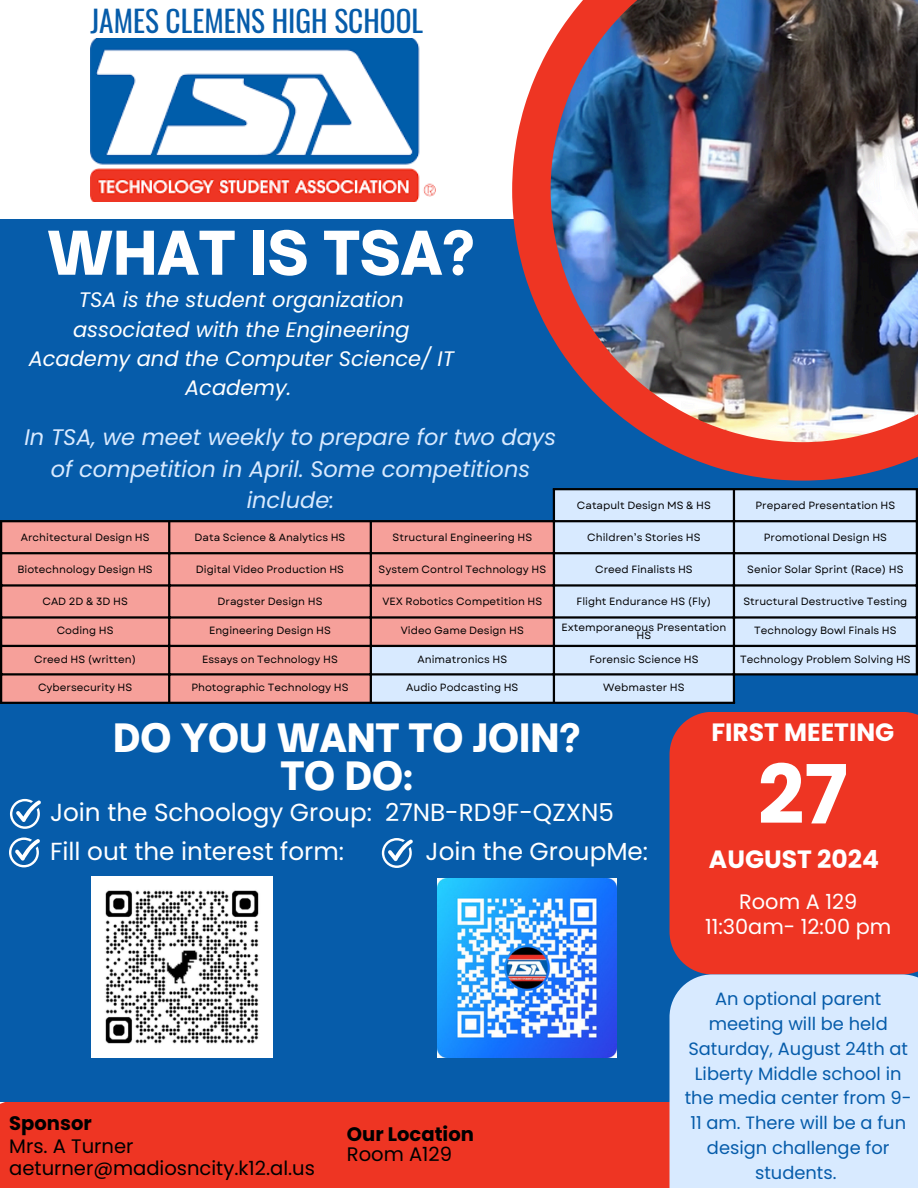
<style>
.page{position:relative;width:918px;height:1188px;background:#fff}
.page>*{position:absolute;margin:0;border:0;box-sizing:border-box;transform-origin:0 0}
.t1{font:700 81.45px "Poppins";color:#fff}
.t2{font:900 57.75px "Open Sauce One";color:#fff}
.t3{font:900 37.5px/38.2px "Open Sauce One";color:#fff;text-align:center}
.t4{font:29.4px "Oswald";color:#065caa}
.t5{font:700 25.05px "Poppins";color:#fff}
.t6{font:24.75px "Poppins";color:#fff}
.t7{font:italic 22.5px/31.5px "Poppins";color:#d8eaff;text-align:center}
.t8{font:italic 21px/29.2px "Poppins";color:#fff;text-align:center}
.t9{font:20.85px/25px "Poppins";color:#fff;text-align:center}
.t10{font:19.5px "Poppins";color:#000}
.t11{font:700 19.5px "Poppins";color:#000}
.t12{font:17.85px/24.8px "Poppins";color:#065caa;text-align:center}
.t13{font:10.5px/7.8px "Garet";color:#000;text-align:center}
</style>
<div class="page">
<div style="left:0;top:1023px;width:918px;height:165px;background:#ee3523"></div>
<div style="left:0;top:220px;width:918px;height:882px;background:#065caa"></div>
<svg style="left:512px;top:45px;width:406px;height:436px"></svg>
<img style="left:551px;top:0;width:367px;height:442px">
<img style="left:90px;top:39px;width:346px;height:162px">
<svg style="left:10px;top:799px;width:31px;height:30px"></svg>
<svg style="left:9px;top:838px;width:31px;height:29px"></svg>
<svg style="left:382px;top:838px;width:31px;height:30px"></svg>
<svg style="left:552px;top:490px;width:364px;height:212px;background:#c8def7"></svg>
<svg style="left:2px;top:522px;width:551px;height:180px;background:#f0a6a2"></svg>
<hr style="left:0;top:522px;width:2px;height:180px;background:#000">
<hr style="left:168px;top:522px;width:2px;height:180px;background:#000">
<hr style="left:370px;top:522px;width:2px;height:180px;background:#000">
<hr style="left:553px;top:490px;width:2px;height:212px;background:#000">
<hr style="left:733px;top:490px;width:2px;height:212px;background:#000">
<hr style="left:916px;top:490px;width:2px;height:183px;background:#000">
<hr style="left:553px;top:488px;width:365px;height:2px;background:#000">
<hr style="left:0;top:520px;width:918px;height:2px;background:#000">
<hr style="left:0;top:552px;width:918px;height:2px;background:#000">
<hr style="left:0;top:584px;width:918px;height:3px;background:#000">
<hr style="left:0;top:616px;width:918px;height:3px;background:#000">
<hr style="left:0;top:645px;width:918px;height:2px;background:#000">
<hr style="left:0;top:673px;width:918px;height:3px;background:#000">
<hr style="left:0;top:702px;width:735px;height:2px;background:#000">
<img style="left:92px;top:876px;width:181px;height:181px">
<div style="left:670px;top:712px;width:248px;height:262px;background:#ee3523"></div>
<img style="left:438px;top:878px;width:179px;height:179px">
<div style="left:670px;top:974px;width:248px;height:214px;background:#d8eaff"></div>
<h5 class="t4" style="left:90px;top:-3px;width:334px">JAMES CLEMENS HIGH SCHOOL</h5>
<h2 class="t2" style="left:47px;top:217px;width:429px">WHAT IS TSA?</h2>
<h4 class="t8" style="left:29px;top:285px;width:427px">TSA is the student organization associated with the Engineering<br>Academy and the Computer Science/ IT<br>Academy.</h4>
<p class="t7" style="left:24px;top:422px;width:533px">In TSA, we meet weekly to prepare for two days of competition in April. Some competitions include:</p>
<h1 class="t13" style="left:577px;top:501px;width:136px">Catapult Design MS &amp; HS</h1>
<h6 class="t13" style="left:755px;top:501px;width:141px">Prepared Presentation HS</h6>
<h6 class="t13" style="left:21px;top:533px;width:130px">Architectural Design HS</h6>
<p class="t13" style="left:195px;top:533px;width:152px">Data Science &amp; Analytics HS</p>
<p class="t13" style="left:393px;top:533px;width:141px">Structural Engineering HS</p>
<p class="t13" style="left:587px;top:533px;width:115px">Children’s Stories HS</p>
<p class="t13" style="left:764px;top:533px;width:125px">Promotional Design HS</p>
<p class="t13" style="left:18px;top:565px;width:137px">Biotechnology Design HS</p>
<p class="t13" style="left:196px;top:565px;width:150px">Digital Video Production HS</p>
<p class="t13" style="left:379px;top:565px;width:169px">System Control Technology HS</p>
<p class="t13" style="left:595px;top:565px;width:99px">Creed Finalists HS</p>
<p class="t13" style="left:747px;top:565px;width:158px">Senior Solar Sprint (Race) HS</p>
<p class="t13" style="left:42px;top:597px;width:87px">CAD 2D &amp; 3D HS</p>
<p class="t13" style="left:218px;top:597px;width:106px">Dragster Design HS</p>
<p class="t13" style="left:382px;top:597px;width:161px">VEX Robotics Competition HS</p>
<p class="t13" style="left:576px;top:597px;width:136px">Flight Endurance HS (Fly)</p>
<p class="t13" style="left:743px;top:597px;width:165px">Structural Destructive Testing</p>
<p class="t13" style="left:57px;top:627px;width:58px">Coding HS</p>
<p class="t13" style="left:209px;top:627px;width:123px">Engineering Design HS</p>
<p class="t13" style="left:401px;top:627px;width:124px">Video Game Design HS</p>
<p class="t13" style="left:561px;top:623px;width:166px">Extemporaneous Presentation<br>HS</p>
<p class="t13" style="left:754px;top:627px;width:144px">Technology Bowl Finals HS</p>
<p class="t13" style="left:34px;top:655px;width:103px">Creed HS (written)</p>
<p class="t13" style="left:202px;top:655px;width:137px">Essays on Technology HS</p>
<p class="t13" style="left:418px;top:655px;width:91px">Animatronics HS</p>
<p class="t13" style="left:589px;top:655px;width:111px">Forensic Science HS</p>
<p class="t13" style="left:740px;top:655px;width:172px">Technology Problem Solving HS</p>
<p class="t13" style="left:38px;top:684px;width:96px">Cybersecurity HS</p>
<p class="t13" style="left:191px;top:684px;width:159px">Photographic Technology HS</p>
<p class="t13" style="left:406px;top:684px;width:114px">Audio Podcasting HS</p>
<p class="t13" style="left:603px;top:684px;width:83px">Webmaster HS</p>
<p class="t3" style="left:113px;top:719px;width:469px">DO YOU WANT TO JOIN?<br>TO DO:</p>
<p class="t6" style="left:50px;top:795px;width:565px">Join the Schoology Group: 27NB-RD9F-QZXN5</p>
<p class="t6" style="left:426px;top:834px;width:224px">Join the GroupMe:</p>
<p class="t6" style="left:50px;top:834px;width:296px">Fill out the interest form:</p>
<p class="t11" style="left:9px;top:1109px;width:84px">Sponsor</p>
<p class="t10" style="left:9px;top:1133px;width:126px">Mrs. A Turner</p>
<h3 class="t10" style="left:9px;top:1155px;width:307px">aeturner@madiosncity.k12.al.us</h3>
<h6 class="t11" style="left:347px;top:1120px;width:129px">Our Location</h6>
<h3 class="t10" style="left:347px;top:1141px;width:107px">Room A129</h3>
<p class="t5" style="left:711px;top:715px;width:184px">FIRST MEETING</p>
<h4 class="t1" style="left:758px;top:738px;width:92px">27</h4>
<p class="t5" style="left:709px;top:842px;width:172px">AUGUST 2024</p>
<h4 class="t9" style="left:705px;top:889px;width:188px">Room A 129<br>11:30am- 12:00 pm</h4>
<p class="t12" style="left:685px;top:987px;width:228px">An optional parent meeting will be held<br>Saturday, August 24th at<br>Liberty Middle school in the media center from 9-<br>11 am. There will be a fun design challenge for students.</p>
</div>
